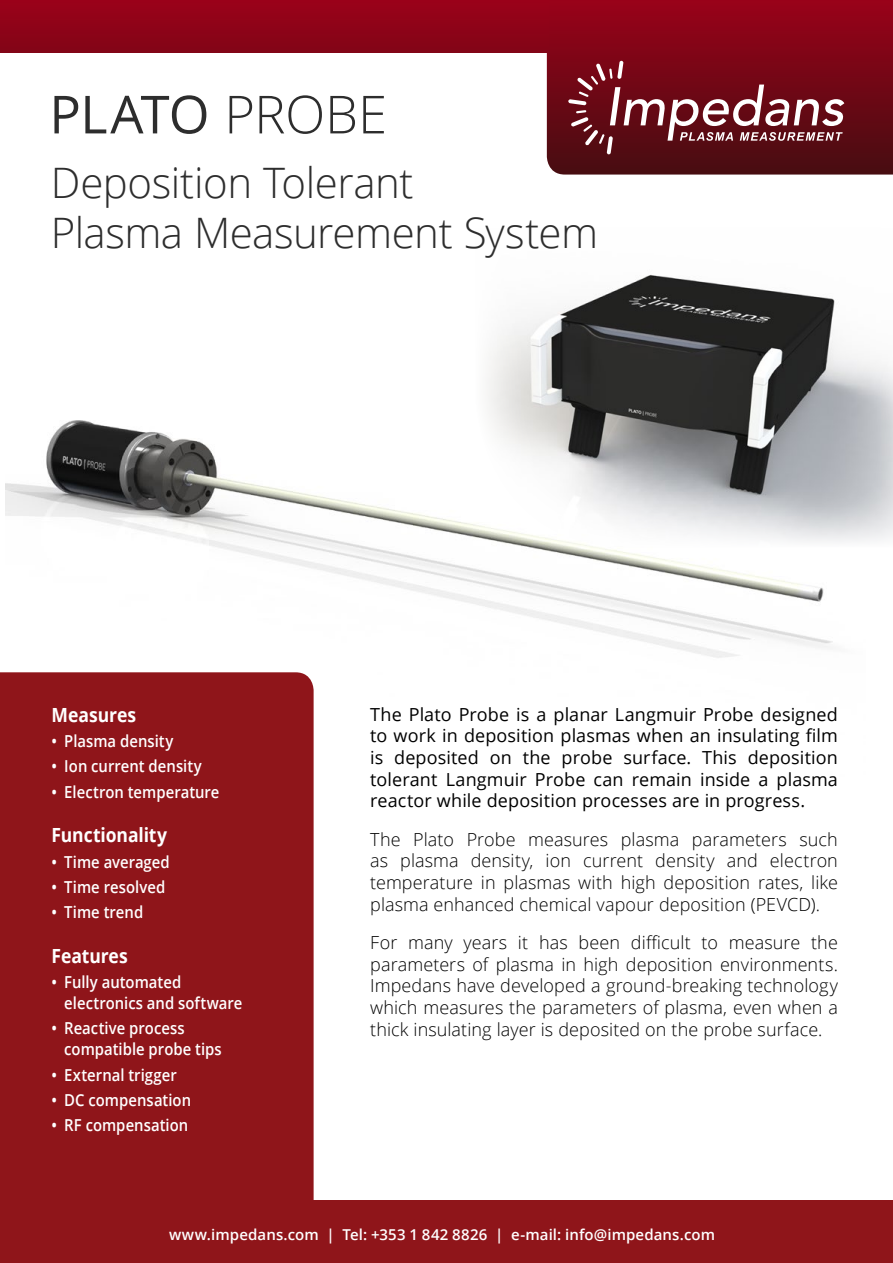
<style>
.page{position:relative;width:893px;height:1263px;background:#fff}
.page>*{position:absolute;margin:0;border:0;box-sizing:border-box;transform-origin:0 0}
.t1{font:52.5px "Open Sans";letter-spacing:-.015em;color:#2d2d2d}
.t2{font:300 42px/50.4px "Open Sans";letter-spacing:-.01em;color:#2d2d2d}
.t3{font:700 19.5px "Open Sans";letter-spacing:-.005em;color:#fff;scale:.9 1}
.t4{font:300 18px/21.6px "Open Sans";letter-spacing:.005em;color:#000;text-align:justify}
.t5{font:18px/21.6px "Open Sans";letter-spacing:.005em;color:#000;text-align:justify}
.t6{font:600 16.5px/21px "Open Sans";color:#fff;scale:.9 1}
.t7{font:600 15px "Open Sans";letter-spacing:.005em;color:#fff}
.s1{font-weight:300}
</style>
<div class="page">
<img style="left:5px;top:420px;width:828px;height:238px">
<img style="left:475px;top:274px;width:418px;height:273px">
<svg style="left:547px;top:0;width:346px;height:175px;background:#780717"></svg>
<svg style="left:568px;top:61px;width:276px;height:93px;background:#7f2f39"></svg>
<div style="left:0;top:0;width:549px;height:53px;background:#8e0318"></div>
<div style="left:0;top:672px;width:314px;height:529px;background:#8f151a"></div>
<div style="left:0;top:1201px;width:893px;height:62px;background:#8f151a"></div>
<h1 class="t1" style="left:49px;top:78px;width:339px">PLATO <span class="s1">PROBE</span></h1>
<h2 class="t2" style="left:51px;top:156px;width:549px">Deposition Tolerant<br>Plasma Measurement System</h2>
<p class="t3" style="left:52px;top:701px;width:96px">Measures</p>
<p class="t6" style="left:52px;top:730px;width:137px">• Plasma density</p>
<p class="t6" style="left:52px;top:755px;width:168px">• Ion current density</p>
<p class="t6" style="left:52px;top:781px;width:188px">• Electron temperature</p>
<p class="t3" style="left:52px;top:821px;width:130px">Functionality</p>
<p class="t6" style="left:52px;top:851px;width:133px">• Time averaged</p>
<p class="t6" style="left:52px;top:876px;width:128px">• Time resolved</p>
<p class="t6" style="left:52px;top:901px;width:103px">• Time trend</p>
<p class="t3" style="left:52px;top:942px;width:86px">Features</p>
<p class="t6" style="left:64px;top:971px;width:199px;text-indent:-13px">• Fully automated electronics and software</p>
<p class="t6" style="left:64px;top:1017px;width:176px;text-indent:-13px">• Reactive process compatible probe tips</p>
<p class="t6" style="left:52px;top:1064px;width:141px">• External trigger</p>
<p class="t6" style="left:52px;top:1089px;width:157px">• DC compensation</p>
<p class="t6" style="left:52px;top:1114px;width:153px">• RF compensation</p>
<p class="t5" style="left:370px;top:703px;width:469px">The Plato Probe is a planar Langmuir Probe designed to work in deposition plasmas when an insulating film is deposited on the probe surface. This deposition tolerant Langmuir Probe can remain inside a plasma reactor while deposition processes are in progress.</p>
<p class="t4" style="left:370px;top:828px;width:469px">The Plato Probe measures plasma parameters such as plasma density, ion current density and electron temperature in plasmas with high deposition rates, like plasma enhanced chemical vapour deposition (PEVCD).</p>
<p class="t4" style="left:370px;top:931px;width:469px">For many years it has been difficult to measure the parameters of plasma in high deposition environments.<br>Impedans have developed a ground-breaking technology which measures the parameters of plasma, even when a thick insulating layer is deposited on the probe surface.</p>
<p class="t7" style="left:169px;top:1224px;width:547px">www.impedans.com | Tel: +353 1 842 8826 | e-mail: info@impedans.com</p>
</div>
